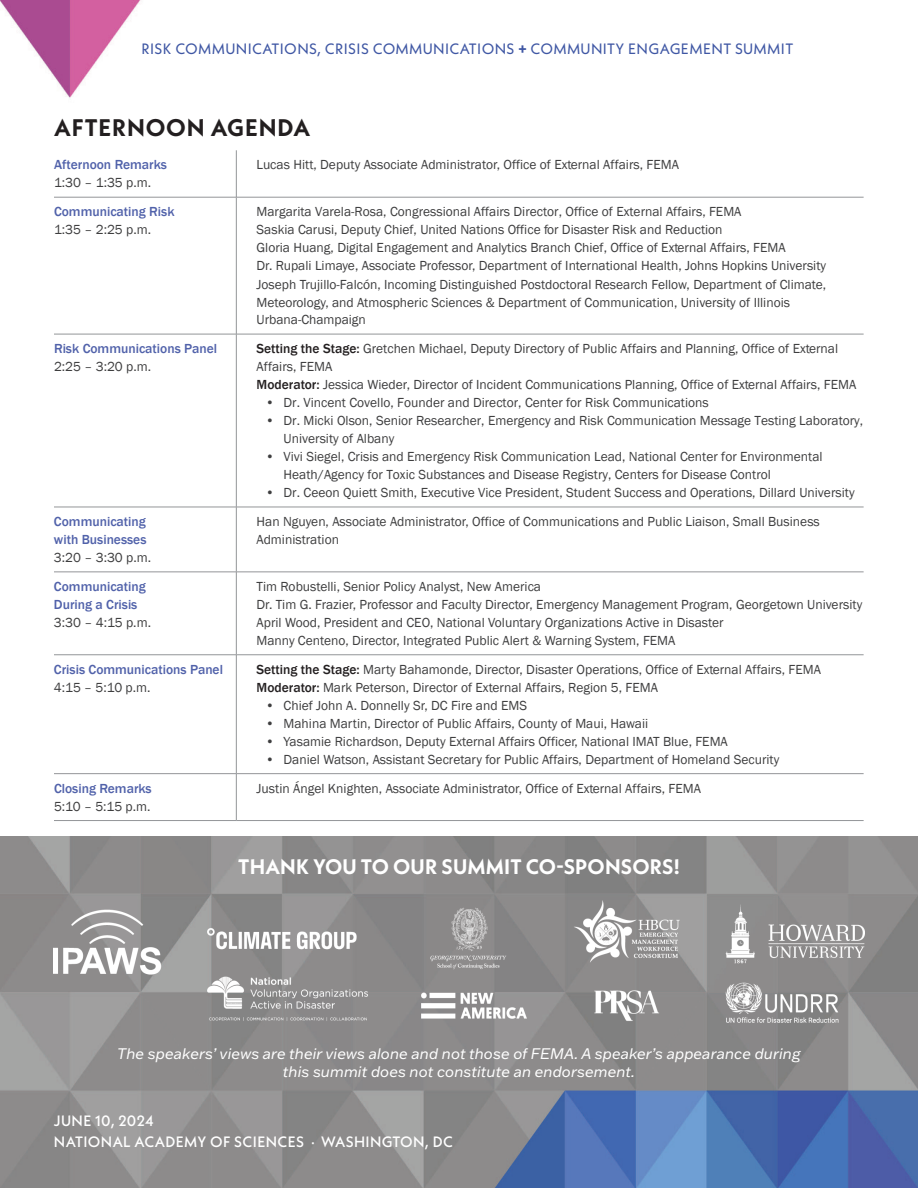
<style>
.page{position:relative;width:918px;height:1188px;background:#fff}
.page>*{position:absolute;margin:0;border:0;box-sizing:border-box;transform-origin:0 0}
.t1{font:700 24px "Neue Kabel";letter-spacing:.035em;color:#231f20}
.t2{font:700 21px "Neue Kabel";letter-spacing:.01em;color:#fff}
.t3{font:italic 15px/18px "Franklin Gothic ATF";color:#fff;text-align:center}
.t4{font:15px "Neue Kabel";letter-spacing:.025em;color:#3f57a4}
.t5{font:500 15px/21px "Neue Kabel";letter-spacing:.025em;color:#fff}
.t6{font:13.5px/18px "Franklin Gothic";color:#3e3e3f}
.t7{font:500 13.5px/18px "Franklin Gothic";color:#5162aa}
.s1{font-weight:700}
.s2{font-weight:500;color:#231f20}
.s3{font-family:"Franklin Gothic"}
</style>
<div class="page">
<img style="left:0;top:0;width:918px;height:1188px">
<div style="left:0;top:780px;width:918px;height:56px;background:#fff"></div>
<hr style="left:236px;top:150px;width:1px;height:47px;background:#939598">
<hr style="left:54px;top:197px;width:182px;height:1px;background:#939598">
<hr style="left:236px;top:197px;width:628px;height:1px;background:#939598">
<hr style="left:236px;top:197px;width:1px;height:137px;background:#939598">
<hr style="left:54px;top:334px;width:182px;height:1px;background:#939598">
<hr style="left:236px;top:334px;width:628px;height:1px;background:#939598">
<hr style="left:236px;top:334px;width:1px;height:173px;background:#939598">
<hr style="left:54px;top:507px;width:182px;height:1px;background:#939598">
<hr style="left:236px;top:507px;width:628px;height:1px;background:#939598">
<hr style="left:236px;top:507px;width:1px;height:65px;background:#939598">
<hr style="left:54px;top:572px;width:182px;height:1px;background:#939598">
<hr style="left:236px;top:572px;width:628px;height:1px;background:#939598">
<hr style="left:236px;top:572px;width:1px;height:83px;background:#939598">
<hr style="left:54px;top:655px;width:182px;height:1px;background:#939598">
<hr style="left:236px;top:655px;width:628px;height:1px;background:#939598">
<hr style="left:236px;top:655px;width:1px;height:118px;background:#939598">
<hr style="left:54px;top:773px;width:182px;height:1px;background:#939598">
<hr style="left:236px;top:773px;width:628px;height:1px;background:#939598">
<hr style="left:236px;top:774px;width:1px;height:46px;background:#939598">
<hr style="left:54px;top:820px;width:182px;height:1px;background:#939598">
<hr style="left:236px;top:820px;width:628px;height:1px;background:#939598">
<img style="left:54px;top:900px;width:810px;height:122px">
<p class="t4" style="left:141px;top:39px;width:653px">RISK COMMUNICATIONS, CRISIS COMMUNICATIONS <span class="s1">+</span> COMMUNITY ENGAGEMENT SUMMIT</p>
<h2 class="t1" style="left:54px;top:113px;width:258px">AFTERNOON AGENDA</h2>
<p class="t7" style="left:54px;top:156px;width:115px">Afternoon Remarks</p>
<p class="t6" style="left:54px;top:174px;width:99px">1:30 – 1:35 p.m.</p>
<p class="t6" style="left:257px;top:156px;width:424px">Lucas Hitt, Deputy Associate Administrator, Office of External Affairs, FEMA</p>
<p class="t7" style="left:54px;top:203px;width:122px">Communicating Risk</p>
<p class="t6" style="left:54px;top:221px;width:99px">1:35 – 2:25 p.m.</p>
<p class="t6" style="left:257px;top:203px;width:571px">Margarita Varela-Rosa, Congressional Affairs Director, Office of External Affairs, FEMA<br>Saskia Carusi, Deputy Chief, United Nations Office for Disaster Risk and Reduction<br>Gloria Huang, Digital Engagement and Analytics Branch Chief, Office of External Affairs, FEMA<br>Dr. Rupali Limaye, Associate Professor, Department of International Health, Johns Hopkins University Joseph Trujillo-Falcón, Incoming Distinguished Postdoctoral Research Fellow, Department of Climate, Meteorology, and Atmospheric Sciences &amp; Department of Communication, University of Illinois Urbana-Champaign</p>
<p class="t7" style="left:54px;top:340px;width:165px">Risk Communications Panel</p>
<p class="t6" style="left:54px;top:358px;width:99px">2:25 – 3:20 p.m.</p>
<p class="t6" style="left:257px;top:340px;width:601px"><span class="s2">Setting the Stage:</span> Gretchen Michael, Deputy Directory of Public Affairs and Planning, Office of External<br>Affairs, FEMA<br><span class="s2">Moderator:</span> Jessica Wieder, Director of Incident Communications Planning, Office of External Affairs, FEMA</p>
<p class="t6" style="left:266px;top:394px;width:445px">• Dr. Vincent Covello, Founder and Director, Center for Risk Communications</p>
<p class="t6" style="left:284px;top:412px;width:581px;text-indent:-18px">• Dr. Micki Olson, Senior Researcher, Emergency and Risk Communication Message Testing Laboratory,<br>University of Albany</p>
<p class="t6" style="left:284px;top:448px;width:541px;text-indent:-18px">• Vivi Siegel, Crisis and Emergency Risk Communication Lead, National Center for Environmental<br>Heath/Agency for Toxic Substances and Disease Registry, Centers for Disease Control</p>
<p class="t6" style="left:266px;top:484px;width:591px">• Dr. Ceeon Quiett Smith, Executive Vice President, Student Success and Operations, Dillard University</p>
<p class="t7" style="left:54px;top:513px;width:94px">Communicating with Businesses</p>
<p class="t6" style="left:54px;top:549px;width:99px">3:20 – 3:30 p.m.</p>
<p class="t6" style="left:257px;top:513px;width:565px">Han Nguyen, Associate Administrator, Office of Communications and Public Liaison, Small Business<br>Administration</p>
<p class="t7" style="left:54px;top:578px;width:93px">Communicating<br>During a Crisis</p>
<p class="t6" style="left:54px;top:614px;width:99px">3:30 – 4:15 p.m.</p>
<p class="t6" style="left:257px;top:578px;width:607px">Tim Robustelli, Senior Policy Analyst, New America<br>Dr. Tim G. Frazier, Professor and Faculty Director, Emergency Management Program, Georgetown University April Wood, President and CEO, National Voluntary Organizations Active in Disaster<br>Manny Centeno, Director, Integrated Public Alert &amp; Warning System, FEMA</p>
<p class="t7" style="left:54px;top:661px;width:171px">Crisis Communications Panel</p>
<p class="t6" style="left:54px;top:679px;width:98px">4:15 – 5:10 p.m.</p>
<p class="t6" style="left:257px;top:661px;width:566px"><span class="s2">Setting the Stage:</span> Marty Bahamonde, Director, Disaster Operations, Office of External Affairs, FEMA<br><span class="s2">Moderator:</span> Mark Peterson, Director of External Affairs, Region 5, FEMA</p>
<p class="t6" style="left:266px;top:697px;width:263px">• Chief John A. Donnelly Sr, DC Fire and EMS</p>
<p class="t6" style="left:266px;top:715px;width:384px">• Mahina Martin, Director of Public Affairs, County of Maui, Hawaii</p>
<p class="t6" style="left:266px;top:733px;width:464px">• Yasamie Richardson, Deputy External Affairs Officer, National IMAT Blue, FEMA</p>
<p class="t6" style="left:266px;top:751px;width:515px">• Daniel Watson, Assistant Secretary for Public Affairs, Department of Homeland Security</p>
<p class="t7" style="left:54px;top:779px;width:99px">Closing Remarks</p>
<p class="t6" style="left:257px;top:780px;width:446px">Justin Ángel Knighten, Associate Administrator, Office of External Affairs, FEMA</p>
<p class="t6" style="left:54px;top:798px;width:98px">5:10 – 5:15 p.m.</p>
<p class="t2" style="left:238px;top:853px;width:443px">THANK YOU TO OUR SUMMIT CO-SPONSORS!</p>
<p class="t3" style="left:117px;top:1044px;width:685px">The speakers’ views are their views alone and not those of FEMA. A speaker’s appearance during this summit does not constitute an endorsement.</p>
<p class="t5" style="left:54px;top:1110px;width:401px">JUNE 10, 2024<br>NATIONAL ACADEMY OF SCIENCES <span class="s3">·</span> WASHINGTON, DC</p>
</div>
